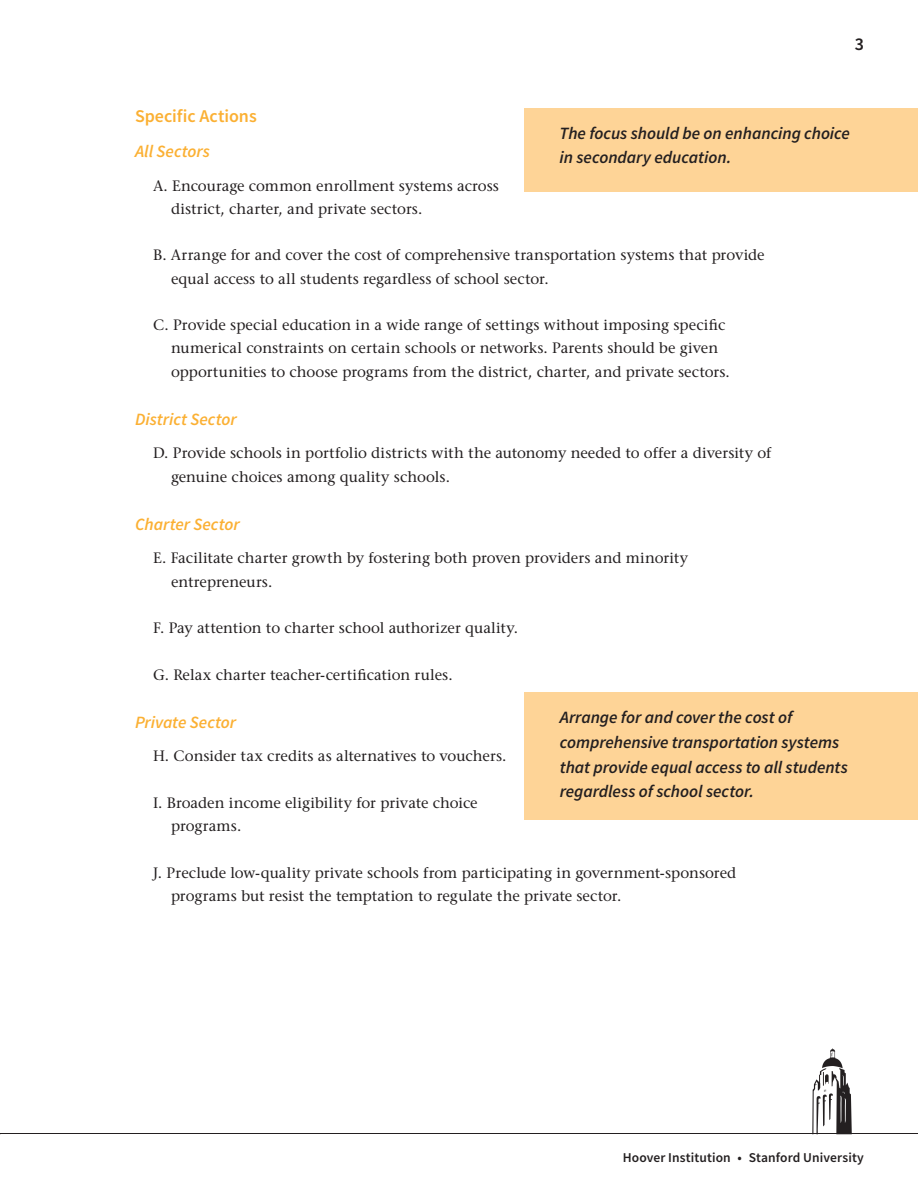
<style>
.page{position:relative;width:918px;height:1188px;background:#fff}
.page>*{position:absolute;margin:0;border:0;box-sizing:border-box;transform-origin:0 0}
.t1{font:600 18px "Source Sans Pro";color:#fbb033}
.t2{font:600 18px "Source Sans Pro";color:#231f20}
.t3{font:italic 600 17.25px/24.8px "Source Sans Pro";letter-spacing:-.005em;color:#231f20}
.t4{font:italic 600 17.25px "Source Sans Pro";color:#fbb033}
.t5{font:15px/23.2px "Stone Serif";color:#231f20}
.t6{font:600 13.5px "Source Sans Pro";letter-spacing:.01em;color:#231f20}
</style>
<div class="page">
<img style="left:806px;top:1049px;width:58px;height:85px">
<hr style="left:0;top:1134px;width:918px;height:1px;background:#231f20">
<div style="left:525px;top:108px;width:393px;height:84px;background:#fed497"></div>
<div style="left:525px;top:692px;width:393px;height:128px;background:#fed497"></div>
<p class="t2" style="left:855px;top:32px;width:11px">3</p>
<p class="t1" style="left:135px;top:104px;width:123px">Specific Actions</p>
<p class="t4" style="left:135px;top:140px;width:77px">All Sectors</p>
<p class="t5" style="left:171px;top:174px;width:330px;text-indent:-18px">A. Encourage common enrollment systems across district, charter, and private sectors.</p>
<p class="t5" style="left:171px;top:243px;width:595px;text-indent:-18px">B. Arrange for and cover the cost of comprehensive transportation systems that provide equal access to all students regardless of school sector.</p>
<p class="t5" style="left:171px;top:313px;width:560px;text-indent:-18px">C. Provide special education in a wide range of settings without imposing specific numerical constraints on certain schools or networks. Parents should be given opportunities to choose programs from the district, charter, and private sectors.</p>
<p class="t4" style="left:135px;top:407px;width:103px">District Sector</p>
<p class="t5" style="left:171px;top:441px;width:602px;text-indent:-18px">D. Provide schools in portfolio districts with the autonomy needed to offer a diversity of genuine choices among quality schools.</p>
<p class="t4" style="left:135px;top:512px;width:106px">Charter Sector</p>
<p class="t5" style="left:171px;top:546px;width:519px;text-indent:-18px">E. Facilitate charter growth by fostering both proven providers and minority entrepreneurs.</p>
<p class="t5" style="left:153px;top:616px;width:366px">F. Pay attention to charter school authorizer quality.</p>
<p class="t5" style="left:153px;top:663px;width:301px">G. Relax charter teacher-certification rules.</p>
<p class="t4" style="left:135px;top:710px;width:103px">Private Sector</p>
<p class="t5" style="left:153px;top:744px;width:355px">H. Consider tax credits as alternatives to vouchers.</p>
<p class="t5" style="left:171px;top:791px;width:308px;text-indent:-18px">I. Broaden income eligibility for private choice programs.</p>
<p class="t5" style="left:171px;top:861px;width:567px;text-indent:-18px">J. Preclude low-quality private schools from participating in government-sponsored programs but resist the temptation to regulate the private sector.</p>
<p class="t3" style="left:559px;top:120px;width:292px">The focus should be on enhancing choice in secondary education.</p>
<p class="t3" style="left:560px;top:705px;width:290px">Arrange for and cover the cost of comprehensive transportation systems that provide equal access to all students regardless of school sector.</p>
<p class="t6" style="left:623px;top:1149px;width:243px">Hoover Institution • Stanford University</p>
</div>
